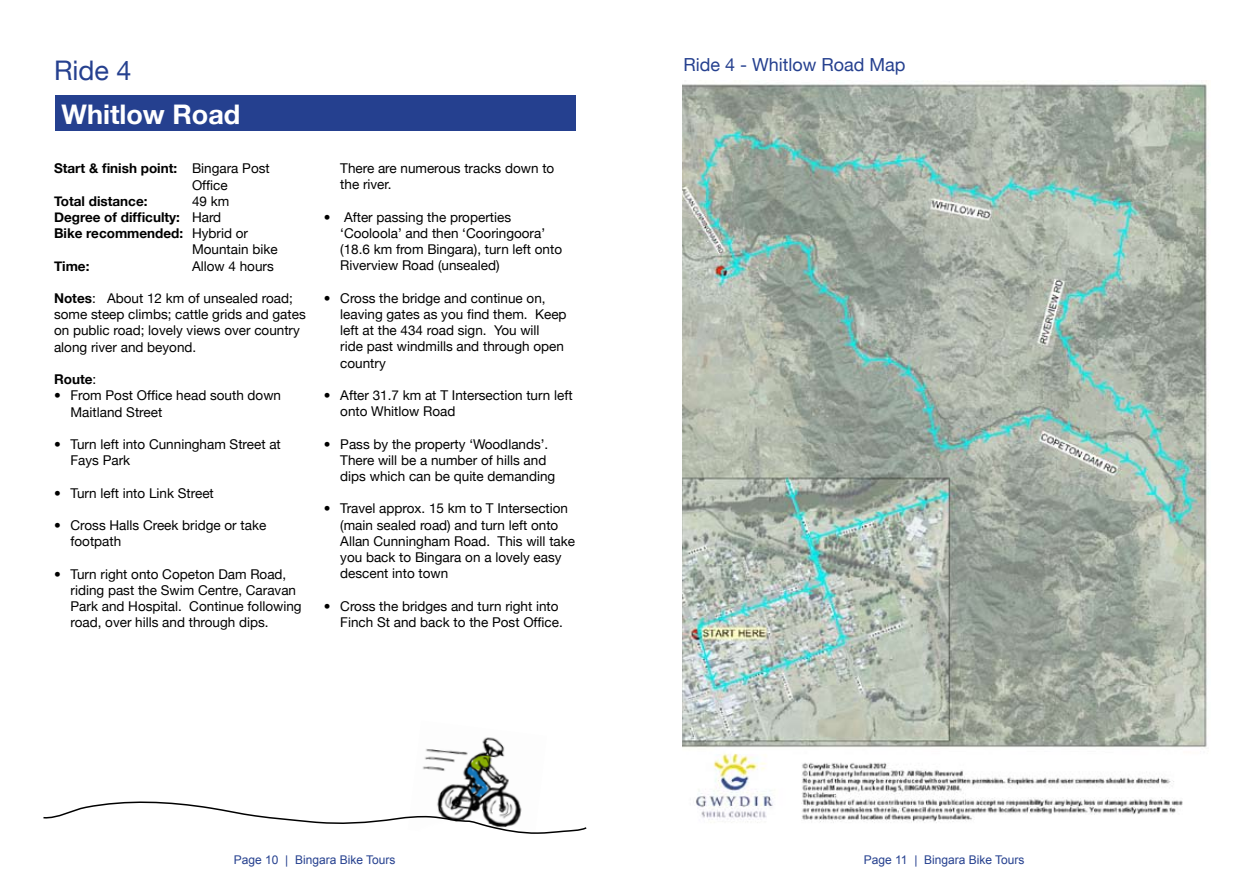
<style>
.page{position:relative;width:1259px;height:893px;background:#fff}
.page>*{position:absolute;margin:0;border:0;box-sizing:border-box;transform-origin:0 0}
.t1{font:700 27px "Helvetica Neue";color:#fff}
.t2{font:27px "Helvetica Neue";color:#25408f}
.t3{font:18px "Helvetica Neue";color:#25408f}
.t4{font:13.5px/16.2px "Helvetica Neue";color:#000}
.t5{font:700 13.5px/16.2px "Helvetica Neue";color:#000}
.t6{font:12px "Arial";color:#25408f}
.s1{font-weight:400}
.s2{font-weight:700}
</style>
<div class="page">
<img style="left:422px;top:737px;width:95px;height:61px">
<svg style="left:43px;top:798px;width:544px;height:36px"></svg>
<div style="left:55px;top:96px;width:520px;height:35px;background:#25408f"></div>
<img style="left:682px;top:81px;width:527px;height:742px">
<h1 class="t2" style="left:54px;top:54px;width:79px">Ride 4</h1>
<h1 class="t1" style="left:62px;top:97px;width:180px">Whitlow Road</h1>
<p class="t5" style="left:192px;top:160px;width:79px;text-indent:-138px">Start &amp; finish point: <span class="s1">Bingara Post<br>Office</span></p>
<p class="t5" style="left:54px;top:193px;width:95px">Total distance:</p>
<p class="t4" style="left:192px;top:193px;width:39px">49 km</p>
<p class="t5" style="left:54px;top:209px;width:169px">Degree of difficulty: <span class="s1">Hard</span></p>
<p class="t5" style="left:54px;top:225px;width:195px">Bike recommended: <span class="s1">Hybrid or</span></p>
<p class="t4" style="left:192px;top:241px;width:87px">Mountain bike</p>
<p class="t5" style="left:54px;top:257px;width:37px">Time:</p>
<p class="t4" style="left:192px;top:258px;width:83px">Allow 4 hours</p>
<p class="t4" style="left:54px;top:290px;width:253px"><span class="s2">Notes</span>: About 12 km of unsealed road; some steep climbs; cattle grids and gates on public road; lovely views over country along river and beyond.</p>
<p class="t5" style="left:54px;top:371px;width:44px">Route<span class="s1">:</span></p>
<p class="t4" style="left:70px;top:387px;width:212px;text-indent:-16px">• From Post Office head south down<br>Maitland Street</p>
<p class="t4" style="left:70px;top:436px;width:212px;text-indent:-16px">• Turn left into Cunningham Street at<br>Fays Park</p>
<p class="t4" style="left:54px;top:484px;width:161px">• Turn left into Link Street</p>
<p class="t4" style="left:70px;top:517px;width:197px;text-indent:-16px">• Cross Halls Creek bridge or take footpath</p>
<p class="t4" style="left:70px;top:565px;width:233px;text-indent:-16px">• Turn right onto Copeton Dam Road, riding past the Swim Centre, Caravan Park and Hospital. Continue following road, over hills and through dips.</p>
<p class="t4" style="left:340px;top:160px;width:216px">There are numerous tracks down to the river.</p>
<p class="t4" style="left:340px;top:209px;width:223px;text-indent:-16px">• After passing the properties ‘Cooloola’ and then ‘Cooringoora’ (18.6 km from Bingara), turn left onto<br>Riverview Road (unsealed)</p>
<p class="t4" style="left:340px;top:290px;width:228px;text-indent:-16px">• Cross the bridge and continue on, leaving gates as you find them. Keep left at the 434 road sign. You will<br>ride past windmills and through open country</p>
<p class="t4" style="left:340px;top:387px;width:234px;text-indent:-16px">• After 31.7 km at T Intersection turn left onto Whitlow Road</p>
<p class="t4" style="left:340px;top:435px;width:217px;text-indent:-16px">• Pass by the property ‘Woodlands’.<br>There will be a number of hills and dips which can be quite demanding</p>
<p class="t4" style="left:340px;top:500px;width:236px;text-indent:-16px">• Travel approx. 15 km to T Intersection (main sealed road) and turn left onto Allan Cunningham Road. This will take you back to Bingara on a lovely easy descent into town</p>
<p class="t4" style="left:340px;top:597px;width:224px;text-indent:-16px">• Cross the bridges and turn right into<br>Finch St and back to the Post Office.</p>
<h2 class="t3" style="left:683px;top:54px;width:224px">Ride 4 - Whitlow Road Map</h2>
<p class="t6" style="left:234px;top:852px;width:163px">Page 10 | Bingara Bike Tours</p>
<p class="t6" style="left:864px;top:852px;width:162px">Page 11 | Bingara Bike Tours</p>
</div>
